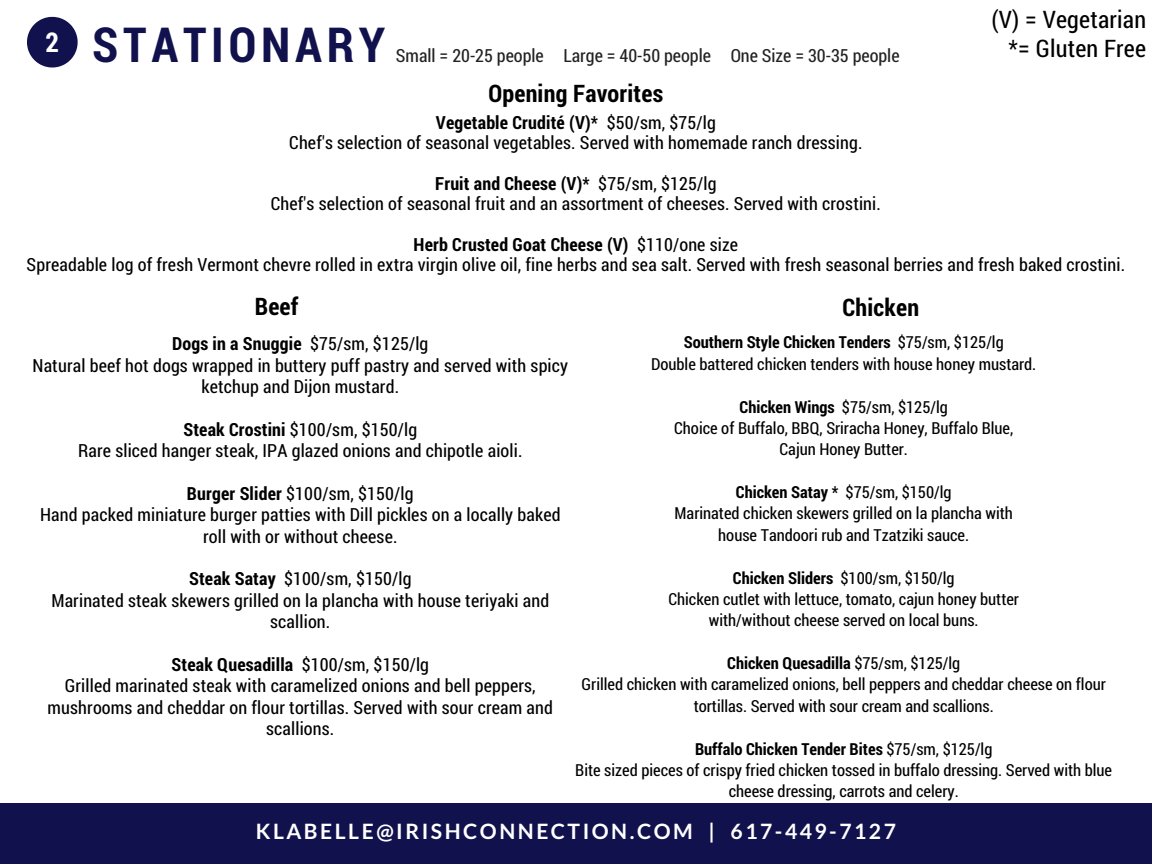
<style>
.page{position:relative;width:1152px;height:864px;background:#fff}
.page>*{position:absolute;margin:0;border:0;box-sizing:border-box;transform-origin:0 0}
.t1{font:700 48.3px "Roboto Condensed";letter-spacing:.1em;color:#11114d}
.t2{font:700 27.3px "Roboto Condensed";color:#fff}
.t3{font:700 24.15px "Roboto Condensed";letter-spacing:.01em;color:#000}
.t4{font:24.15px "Roboto Condensed";letter-spacing:.01em;color:#000}
.t5{font:700 21.15px "Lato";letter-spacing:.12em;color:#fff}
.t6{font:18.15px/21.3px "Roboto Condensed";letter-spacing:.01em;color:#000;text-align:center}
.t7{font:18.15px "Roboto Condensed";color:#222}
.t8{font:16.65px/21.3px "Roboto Condensed";color:#000;text-align:center}
.s1{font-weight:700}
</style>
<div class="page">
<svg style="left:27px;top:17px;width:51px;height:51px"></svg>
<div style="left:0;top:803px;width:1152px;height:61px;background:#11114d"></div>
<h2 class="t2" style="left:46px;top:24px;width:15px">2</h2>
<h1 class="t1" style="left:92px;top:11px;width:295px">STATIONARY</h1>
<h3 class="t4" style="left:992px;top:3px;width:156px">(V) = Vegetarian</h3>
<p class="t7" style="left:396px;top:43px;width:505px">Small = 20-25 people Large = 40-50 people One Size = 30-35 people</p>
<h3 class="t4" style="left:1009px;top:32px;width:139px">*= Gluten Free</h3>
<h3 class="t3" style="left:488px;top:77px;width:176px">Opening Favorites</h3>
<p class="t6" style="left:289px;top:112px;width:575px;line-height:20.2px"><span class="s1">Vegetable Crudité (V)*</span> $50/sm, $75/lg<br>Chef's selection of seasonal vegetables. Served with homemade ranch dressing.</p>
<p class="t6" style="left:271px;top:173px;width:612px;line-height:20.2px"><span class="s1">Fruit and Cheese (V)*</span> $75/sm, $125/lg<br>Chef's selection of seasonal fruit and an assortment of cheeses. Served with crostini.</p>
<p class="t6" style="left:27px;top:233px;width:1100px;line-height:20.2px"><span class="s1">Herb Crusted Goat Cheese (V)</span> $110/one size<br>Spreadable log of fresh Vermont chevre rolled in extra virgin olive oil, fine herbs and sea salt. Served with fresh seasonal berries and fresh baked crostini.</p>
<h3 class="t3" style="left:255px;top:289px;width:45px">Beef</h3>
<h3 class="t3" style="left:842px;top:291px;width:78px">Chicken</h3>
<p class="t8" style="left:651px;top:331px;width:387px"><span class="s1">Southern Style Chicken Tenders</span> $75/sm, $125/lg<br>Double battered chicken tenders with house honey mustard.</p>
<p class="t8" style="left:674px;top:395px;width:341px"><span class="s1">Chicken Wings</span> $75/sm, $125/lg<br>Choice of Buffalo, BBQ, Sriracha Honey, Buffalo Blue,<br>Cajun Honey Butter.</p>
<p class="t8" style="left:675px;top:481px;width:340px"><span class="s1">Chicken Satay *</span> $75/sm, $150/lg<br>Marinated chicken skewers grilled on la plancha with house Tandoori rub and Tzatziki sauce.</p>
<p class="t8" style="left:668px;top:566px;width:352px"><span class="s1">Chicken Sliders</span> $100/sm, $150/lg<br>Chicken cutlet with lettuce, tomato, cajun honey butter with/without cheese served on local buns.</p>
<p class="t8" style="left:582px;top:652px;width:526px"><span class="s1">Chicken Quesadilla</span> $75/sm, $125/lg<br>Grilled chicken with caramelized onions, bell peppers and cheddar cheese on flour tortillas. Served with sour cream and scallions.</p>
<p class="t8" style="left:575px;top:737px;width:538px"><span class="s1">Buffalo Chicken Tender Bites</span> $75/sm, $125/lg<br>Bite sized pieces of crispy fried chicken tossed in buffalo dressing. Served with blue cheese dressing, carrots and celery.</p>
<p class="t6" style="left:33px;top:332px;width:537px"><span class="s1">Dogs in a Snuggie</span> $75/sm, $125/lg<br>Natural beef hot dogs wrapped in buttery puff pastry and served with spicy ketchup and Dijon mustard.</p>
<p class="t6" style="left:78px;top:418px;width:446px"><span class="s1">Steak Crostini</span> $100/sm, $150/lg<br>Rare sliced hanger steak, IPA glazed onions and chipotle aioli.</p>
<p class="t6" style="left:40px;top:482px;width:522px"><span class="s1">Burger Slider</span> $100/sm, $150/lg<br>Hand packed miniature burger patties with Dill pickles on a locally baked roll with or without cheese.</p>
<p class="t6" style="left:51px;top:568px;width:499px"><span class="s1">Steak Satay</span> $100/sm, $150/lg<br>Marinated steak skewers grilled on la plancha with house teriyaki and scallion.</p>
<p class="t6" style="left:48px;top:653px;width:507px"><span class="s1">Steak Quesadilla</span> $100/sm, $150/lg<br>Grilled marinated steak with caramelized onions and bell peppers, mushrooms and cheddar on flour tortillas. Served with sour cream and scallions.</p>
<p class="t5" style="left:256px;top:818px;width:642px">KLABELLE@IRISHCONNECTION.COM | 617-449-7127</p>
</div>
